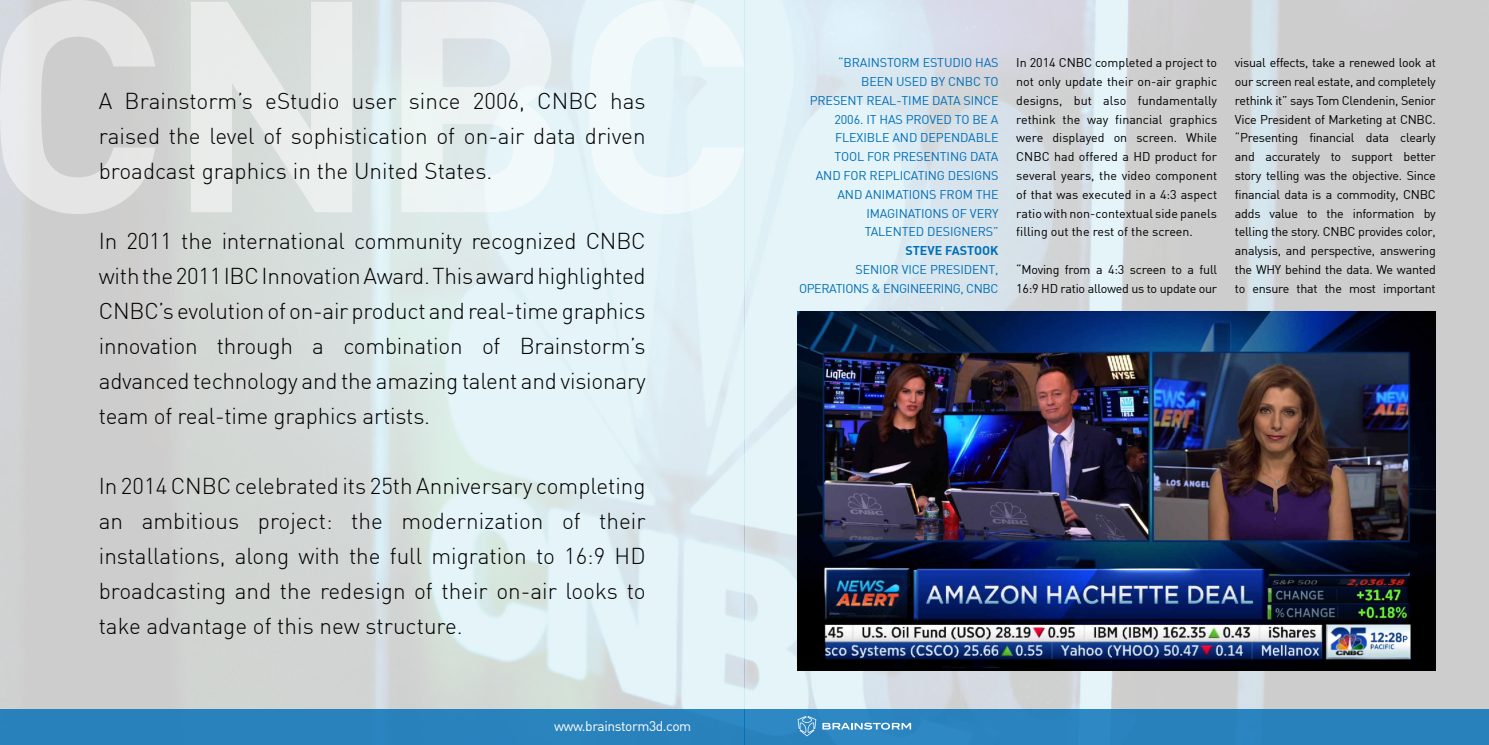
<style>
.page{position:relative;width:1489px;height:745px;background:#fff}
.page>*{position:absolute;margin:0;border:0;box-sizing:border-box;transform-origin:0 0}
.t1{font:300 22.5px/35px "DIN";color:#000;text-align:justify}
.t2{font:13.75px "DIN";letter-spacing:-.03em;color:#fff}
.t3{font:12.5px/18.8px "DIN";letter-spacing:-.02em;color:#000;text-align:justify}
.t4{font:12.5px/18.8px "DIN";letter-spacing:-.01em;color:#006eb7;text-align:right}
.t5{font:12.5px/18.8px "DIN";letter-spacing:-.03em;color:#006eb7;text-align:right}
.t6{font:700 12.5px "DIN";color:#006eb7}
</style>
<div class="page">
<img style="left:0;top:0;width:1488px;height:709px">
<svg style="left:0;top:0;width:744px;height:214px;background:#e2e8e9"></svg>
<img style="left:797px;top:311px;width:638px;height:359px">
<div style="left:0;top:709px;width:744px;height:35px;background:#2982bc"></div>
<div style="left:744px;top:709px;width:744px;height:35px;background:#2981bc"></div>
<svg style="left:797px;top:716px;width:19px;height:19px"></svg>
<svg style="left:822px;top:722px;width:89px;height:7px"></svg>
<h1 class="t1" style="left:99px;top:83px;width:548px">A Brainstorm’s eStudio user since 2006, CNBC has raised the level of sophistication of on-air data driven broadcast graphics in the United States.</h1>
<p class="t1" style="left:99px;top:223px;width:548px">In 2011 the international community recognized CNBC with the 2011 IBC Innovation Award. This award highlighted CNBC’s evolution of on-air product and real-time graphics innovation through a combination of Brainstorm’s advanced technology and the amazing talent and visionary team of real-time graphics artists.</p>
<p class="t1" style="left:99px;top:468px;width:548px">In 2014 CNBC celebrated its 25th Anniversary completing an ambitious project: the modernization of their installations, along with the full migration to 16:9 HD broadcasting and the redesign of their on-air looks to take advantage of this new structure.</p>
<p class="t2" style="left:554px;top:717px;width:139px">www.brainstorm3d.com</p>
<p class="t4" style="left:809px;top:53px;width:190px">“Brainstorm eStudio has been used by CN BC to present real-time data since<br>2006. It has proved to b e a flexib le and dependab le tool for presenting data and for replicating designs and animations from the imaginations of very talented designers”</p>
<p class="t6" style="left:905px;top:242px;width:95px">STEVE FASTOOK</p>
<p class="t5" style="left:799px;top:259px;width:201px">Senior Vice President,<br>Operations &amp; Engineering, CN BC</p>
<p class="t3" style="left:1016px;top:53px;width:202px">I n 2014 CN BC completed a project to not only update their on-air graphic designs, but also fundamentally rethink the way financial graphics were displayed on screen. While CN BC had offered a HD product for several years, the video component of that was executed in a 4:3 aspect ratio with non-contextual side panels filling out the rest of the screen.</p>
<p class="t3" style="left:1016px;top:259px;width:202px">“M oving from a 4:3 screen to a full<br>16:9 HD ratio allowed us to update our</p>
<p class="t3" style="left:1234px;top:53px;width:202px">visual effects, take a renewed look at our screen real estate, and completely rethink it” says Tom Clendenin, Senior Vice President of Marketing at CN BC. “Presenting financial data clearly and accurately to support better story telling was the objective. Since financial data is a commodity, CN BC adds value to the information by telling the story. CN BC provides color, analysis, and perspective, answering the WHY behind the data. We wanted to ensure that the most important</p>
</div>
